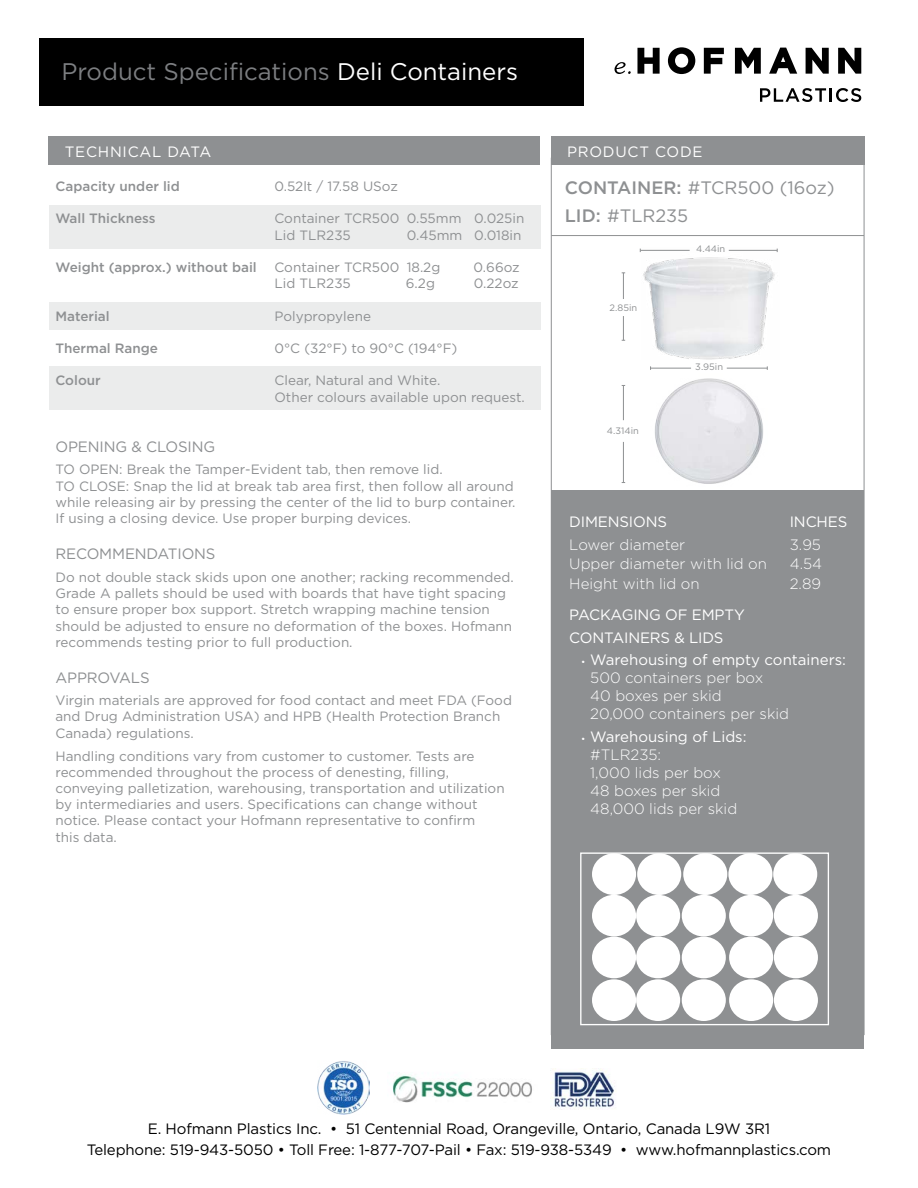
<style>
.page{position:relative;width:918px;height:1188px;background:#fff}
.page>*{position:absolute;margin:0;border:0;box-sizing:border-box;transform-origin:0 0}
.t1{font:24px "Gotham";color:#7c7e81}
.t2{font:18px/28.5px "Gotham";color:#8e9092}
.t3{font:300 15px/18px "Gotham";color:#fff}
.t4{font:15px/21px "Gotham";letter-spacing:-.01em;color:#000;text-align:center}
.t5{font:15px/22.5px "Gotham";letter-spacing:-.01em;color:#fff}
.t6{font:15px "Gotham";letter-spacing:-.01em;color:#8e9092}
.t7{font:15px "Gotham";letter-spacing:.05em;color:#fff}
.t8{font:13.5px/16.2px "Gotham";color:#8e9092}
.t9{font:500 13.5px "Gotham";color:#8e9092}
.t10{font:9.3px "Gotham";color:#8e9092}
.s1{color:#fff}
.s2{font-weight:500}
.s3{font-weight:400;font-size:9px}
.s4{font-weight:400}
</style>
<div class="page">
<svg style="left:637px;top:48px;width:23px;height:26px"></svg>
<svg style="left:668px;top:47px;width:27px;height:27px"></svg>
<svg style="left:704px;top:48px;width:20px;height:26px"></svg>
<svg style="left:735px;top:48px;width:26px;height:26px"></svg>
<svg style="left:769px;top:48px;width:28px;height:26px"></svg>
<svg style="left:806px;top:48px;width:23px;height:26px"></svg>
<svg style="left:838px;top:48px;width:23px;height:26px"></svg>
<svg style="left:615px;top:62px;width:16px;height:12px"></svg>
<svg style="left:760px;top:88px;width:101px;height:14px"></svg>
<div style="left:39px;top:38px;width:545px;height:68px;background:#000"></div>
<img style="left:550px;top:1070px;width:65px;height:40px">
<img style="left:392px;top:1075px;width:140px;height:28px">
<img style="left:318px;top:1061px;width:52px;height:53px">
<hr style="left:551px;top:235px;width:313px;height:1px;background:#8e9092">
<div style="left:551px;top:136px;width:313px;height:29px;background:#8e9092"></div>
<div style="left:551px;top:490px;width:313px;height:559px;background:#8e9092"></div>
<div style="left:49px;top:206px;width:492px;height:43px;background:#ebecec"></div>
<div style="left:49px;top:302px;width:492px;height:28px;background:#ebecec"></div>
<div style="left:49px;top:366px;width:492px;height:44px;background:#ebecec"></div>
<div style="left:49px;top:136px;width:491px;height:29px;background:#8e9092"></div>
<div style="left:580px;top:852px;width:249px;height:173px;border:1px solid #fff"></div>
<div style="left:592px;top:853px;width:44px;height:42px;background:#fff;border-radius:50%"></div>
<div style="left:592px;top:895px;width:44px;height:42px;background:#fff;border-radius:50%"></div>
<div style="left:636px;top:895px;width:44px;height:42px;background:#fff;border-radius:50%"></div>
<div style="left:682px;top:895px;width:44px;height:42px;background:#fff;border-radius:50%"></div>
<div style="left:592px;top:937px;width:44px;height:41px;background:#fff;border-radius:50%"></div>
<div style="left:636px;top:937px;width:44px;height:41px;background:#fff;border-radius:50%"></div>
<div style="left:682px;top:937px;width:44px;height:41px;background:#fff;border-radius:50%"></div>
<div style="left:592px;top:979px;width:44px;height:42px;background:#fff;border-radius:50%"></div>
<div style="left:636px;top:979px;width:44px;height:42px;background:#fff;border-radius:50%"></div>
<div style="left:682px;top:979px;width:44px;height:42px;background:#fff;border-radius:50%"></div>
<div style="left:683px;top:853px;width:44px;height:42px;background:#fff;border-radius:50%"></div>
<div style="left:637px;top:853px;width:44px;height:42px;background:#fff;border-radius:50%"></div>
<div style="left:729px;top:895px;width:44px;height:42px;background:#fff;border-radius:50%"></div>
<div style="left:729px;top:937px;width:44px;height:41px;background:#fff;border-radius:50%"></div>
<div style="left:729px;top:979px;width:44px;height:42px;background:#fff;border-radius:50%"></div>
<div style="left:728px;top:853px;width:44px;height:42px;background:#fff;border-radius:50%"></div>
<div style="left:774px;top:895px;width:44px;height:42px;background:#fff;border-radius:50%"></div>
<div style="left:774px;top:937px;width:44px;height:41px;background:#fff;border-radius:50%"></div>
<div style="left:774px;top:979px;width:44px;height:42px;background:#fff;border-radius:50%"></div>
<div style="left:773px;top:853px;width:44px;height:42px;background:#fff;border-radius:50%"></div>
<img style="left:655px;top:378px;width:108px;height:106px">
<hr style="left:640px;top:250px;width:50px;height:1px;background:#8e9092">
<hr style="left:651px;top:368px;width:40px;height:1px;background:#8e9092">
<hr style="left:727px;top:368px;width:40px;height:1px;background:#8e9092">
<svg style="left:622px;top:272px;width:3px;height:27px"></svg>
<svg style="left:622px;top:316px;width:3px;height:25px"></svg>
<hr style="left:623px;top:442px;width:1px;height:41px;background:#8e9092">
<hr style="left:623px;top:385px;width:1px;height:35px;background:#8e9092">
<img style="left:642px;top:248px;width:136px;height:112px">
<h1 class="t1" style="left:61px;top:56px;width:458px">Product Specifications <span class="s1">Deli Containers</span></h1>
<p class="t7" style="left:65px;top:142px;width:148px">TECHNICAL DATA</p>
<p class="t9" style="left:56px;top:177px;width:126px">Capacity under lid</p>
<p class="t8" style="left:274px;top:178px;width:125px">0.52lt / 17.58 USoz</p>
<p class="t9" style="left:56px;top:210px;width:102px">Wall Thickness</p>
<p class="t8" style="left:274px;top:210px;width:251px">Container TCR500 0.55mm 0.025in<br>Lid TLR235</p>
<p class="t8" style="left:407px;top:226px;width:116px">0.45mm 0.018in</p>
<p class="t9" style="left:56px;top:258px;width:203px">Weight (approx.) without bail</p>
<p class="t8" style="left:274px;top:259px;width:167px">Container TCR500 18.2g</p>
<p class="t8" style="left:474px;top:259px;width:48px">0.66oz</p>
<p class="t8" style="left:274px;top:275px;width:78px">Lid TLR235</p>
<p class="t8" style="left:406px;top:275px;width:31px">6.2g</p>
<p class="t8" style="left:474px;top:275px;width:46px">0.22oz</p>
<p class="t9" style="left:56px;top:307px;width:56px">Material</p>
<p class="t8" style="left:274px;top:307px;width:98px">Polypropylene</p>
<p class="t9" style="left:56px;top:339px;width:104px">Thermal Range</p>
<p class="t8" style="left:274px;top:340px;width:185px">0°C (32°F) to 90°C (194°F)</p>
<p class="t9" style="left:56px;top:372px;width:47px">Colour</p>
<p class="t8" style="left:274px;top:372px;width:252px">Clear, Natural and White.<br>Other colours available upon request.</p>
<p class="t6" style="left:56px;top:437px;width:161px">OPENING &amp; CLOSING</p>
<p class="t8" style="left:55px;top:461px;width:462px">TO OPEN: Break the Tamper-Evident tab, then remove lid.<br>TO CLOSE: Snap the lid at break tab area first, then follow all around while releasing air by pressing the center of the lid to burp container.<br>If using a closing device. Use proper burping devices.</p>
<p class="t6" style="left:56px;top:544px;width:162px">RECOMMENDATIONS</p>
<p class="t8" style="left:55px;top:569px;width:460px">Do not double stack skids upon one another; racking recommended.<br>Grade A pallets should be used with boards that have tight spacing to ensure proper box support. Stretch wrapping machine tension should be adjusted to ensure no deformation of the boxes. Hofmann recommends testing prior to full production.</p>
<p class="t6" style="left:56px;top:668px;width:96px">APPROVALS</p>
<p class="t8" style="left:56px;top:692px;width:458px">Virgin materials are approved for food contact and meet FDA (Food and Drug Administration USA) and HPB (Health Protection Branch<br>Canada) regulations.</p>
<p class="t8" style="left:56px;top:747px;width:451px">Handling conditions vary from customer to customer. Tests are recommended throughout the process of denesting, filling, conveying palletization, warehousing, transportation and utilization by intermediaries and users. Specifications can change without notice. Please contact your Hofmann representative to confirm<br>this data.</p>
<p class="t7" style="left:567px;top:142px;width:137px">PRODUCT CODE</p>
<h2 class="t2" style="left:565px;top:173px;width:271px"><span class="s2">CONTAINER:</span> #TCR500 (16oz)<br><span class="s2">LID:</span> #TLR235</h2>
<p class="t10" style="left:696px;top:243px;width:31px">4.44in</p>
<p class="t10" style="left:610px;top:302px;width:29px">2.85in</p>
<p class="t10" style="left:607px;top:425px;width:33px">4.314in</p>
<p class="t10" style="left:695px;top:361px;width:29px">3.95in</p>
<p class="t5" style="left:569px;top:511px;width:99px">DIMENSIONS</p>
<p class="t5" style="left:790px;top:511px;width:59px">INCHES</p>
<p class="t3" style="left:569px;top:535px;width:117px">Lower diameter</p>
<p class="t3" style="left:790px;top:535px;width:33px">3.95</p>
<p class="t3" style="left:569px;top:555px;width:199px">Upper diameter with lid on</p>
<p class="t3" style="left:790px;top:555px;width:34px">4.54</p>
<p class="t3" style="left:569px;top:574px;width:132px">Height with lid on</p>
<p class="t3" style="left:790px;top:574px;width:33px">2.89</p>
<p class="t5" style="left:569px;top:604px;width:177px">PACKAGING OF EMPTY<br>CONTAINERS &amp; LIDS</p>
<p class="t3" style="left:590px;top:651px;width:257px;text-indent:-9px"><span class="s3">•</span> <span class="s4">Warehousing of empty containers:<br></span>500 containers per box<br>40 boxes per skid<br>20,000 containers per skid</p>
<p class="t3" style="left:590px;top:727px;width:158px;text-indent:-9px"><span class="s3">•</span> <span class="s4">Warehousing of Lids: </span>#TLR235:<br>1,000 lids per box<br>48 boxes per skid<br>48,000 lids per skid</p>
<p class="t4" style="left:87px;top:1118px;width:746px">E. Hofmann Plastics Inc. • 51 Centennial Road, Orangeville, Ontario, Canada L9W 3R1<br>Telephone: 519-943-5050 • Toll Free: 1-877-707-Pail • Fax: 519-938-5349 • www.hofmannplastics.com</p>
</div>
